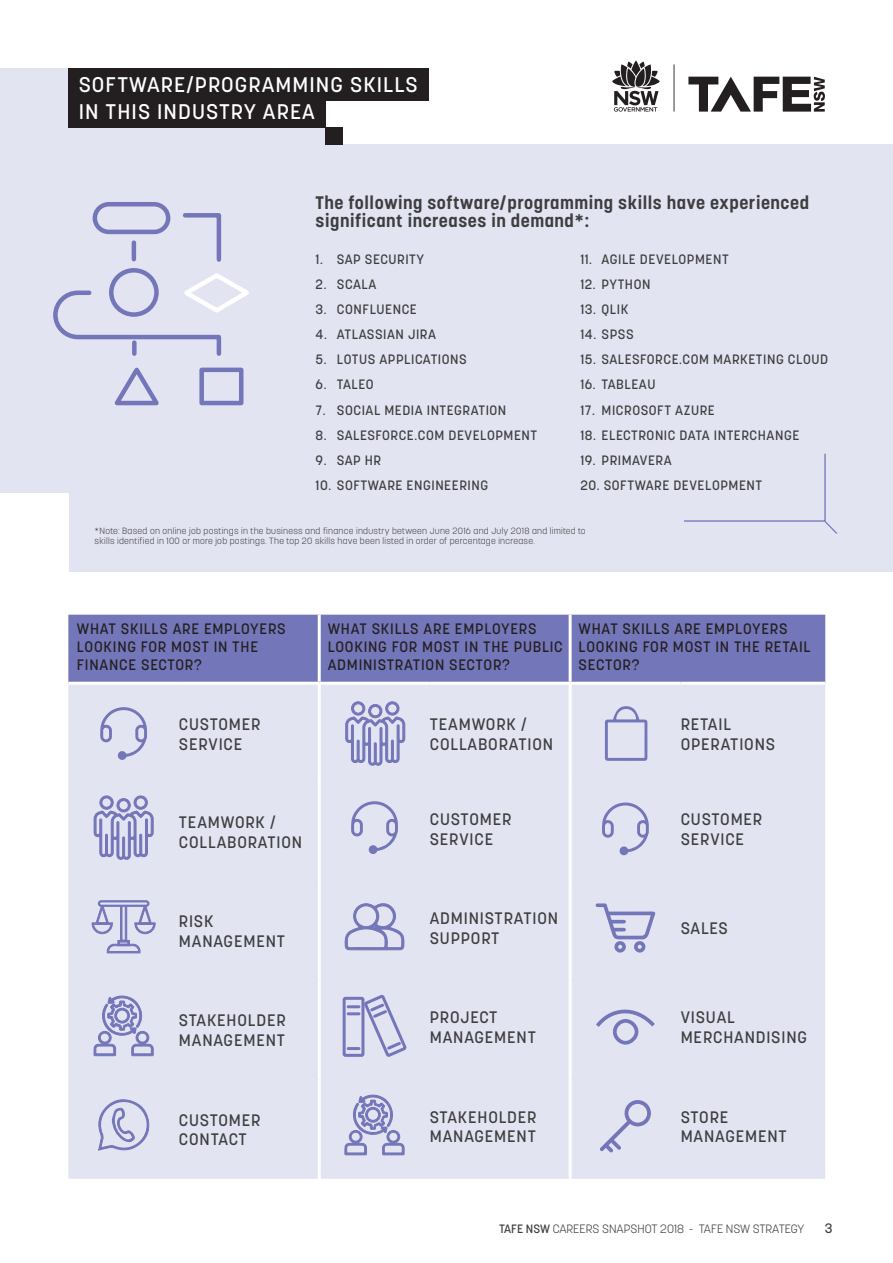
<style>
.page{position:relative;width:893px;height:1263px;background:#fff}
.page>*{position:absolute;margin:0;border:0;box-sizing:border-box;transform-origin:0 0}
.t1{font:500 21px "Korolev";letter-spacing:.05em;color:#fff}
.Figure_subhead{font:700 18px/18px "Korolev";letter-spacing:.03em;color:#3e3e3f}
.t2{font:500 16.5px/19.8px "Korolev";letter-spacing:.05em;color:#3e3e3f}
.t3{font:500 15px/18px "Korolev";letter-spacing:.05em;color:#231f20}
.Small_text{font:500 13.5px "Korolev";letter-spacing:.04em;color:#3e3e3f}
.List_text{font:500 13.5px "Korolev";letter-spacing:.04em;color:#3e3e3f}
.Figure_subhead-2{font:500 13.5px "Korolev";letter-spacing:.04em;color:#3e3e3f}
.t4{font:300 12px "Korolev";color:#3e3e3f}
.Small_text-2{font:300 9px/10.5px "Korolev";letter-spacing:.03em;color:#3e3e3f}
.s1{font-weight:500}
</style>
<div class="page">
<div style="left:0;top:145px;width:893px;height:427px;background:#e3e4f2"></div>
<div style="left:0;top:68px;width:326px;height:359px;background:#e3e4f2"></div>
<div style="left:0;top:494px;width:68px;height:82px;background:#fff"></div>
<svg style="left:684px;top:453px;width:154px;height:81px"></svg>
<svg style="left:688px;top:77px;width:137px;height:35px"></svg>
<hr style="left:674px;top:64px;width:1px;height:48px;background:#231f20">
<svg style="left:612px;top:61px;width:48px;height:51px"></svg>
<div style="left:68px;top:68px;width:360px;height:33px;background:#231f20"></div>
<div style="left:68px;top:95px;width:258px;height:33px;background:#231f20"></div>
<div style="left:68px;top:615px;width:757px;height:67px;background:#7376b8"></div>
<div style="left:68px;top:685px;width:757px;height:494px;background:#e3e4f2"></div>
<hr style="left:318px;top:615px;width:3px;height:67px;background:#fff">
<hr style="left:569px;top:615px;width:3px;height:67px;background:#fff">
<hr style="left:318px;top:685px;width:3px;height:97px;background:#fff">
<hr style="left:569px;top:685px;width:3px;height:97px;background:#fff">
<hr style="left:318px;top:782px;width:3px;height:99px;background:#fff">
<hr style="left:569px;top:782px;width:3px;height:99px;background:#fff">
<hr style="left:318px;top:881px;width:3px;height:99px;background:#fff">
<hr style="left:569px;top:881px;width:3px;height:99px;background:#fff">
<hr style="left:318px;top:980px;width:3px;height:100px;background:#fff">
<hr style="left:569px;top:980px;width:3px;height:100px;background:#fff">
<hr style="left:318px;top:1080px;width:3px;height:99px;background:#fff">
<hr style="left:569px;top:1080px;width:3px;height:99px;background:#fff">
<svg style="left:100px;top:707px;width:47px;height:53px"></svg>
<svg style="left:345px;top:701px;width:60px;height:65px"></svg>
<svg style="left:605px;top:706px;width:42px;height:55px"></svg>
<svg style="left:94px;top:795px;width:60px;height:65px"></svg>
<svg style="left:351px;top:801px;width:47px;height:53px"></svg>
<svg style="left:602px;top:802px;width:47px;height:53px"></svg>
<svg style="left:91px;top:901px;width:65px;height:53px"></svg>
<div style="left:99px;top:901px;width:49px;height:5px;background:#e3e4f2;border-radius:2px"></div>
<div style="left:98px;top:900px;width:51px;height:7px;border:2px solid #7376b8;border-radius:2px"></div>
<svg style="left:344px;top:900px;width:61px;height:50px"></svg>
<svg style="left:596px;top:903px;width:59px;height:49px"></svg>
<svg style="left:94px;top:995px;width:60px;height:74px"></svg>
<div style="left:343px;top:997px;width:21px;height:60px;border:3px solid #7376b8"></div>
<svg style="left:348px;top:992px;width:61px;height:67px"></svg>
<svg style="left:592px;top:1005px;width:67px;height:41px"></svg>
<svg style="left:96px;top:1098px;width:55px;height:53px"></svg>
<svg style="left:345px;top:1095px;width:59px;height:73px"></svg>
<svg style="left:600px;top:1099px;width:52px;height:54px"></svg>
<svg style="left:53px;top:202px;width:196px;height:204px"></svg>
<div style="left:326px;top:128px;width:17px;height:17px;background:#231f20"></div>
<h2 class="t1" style="left:79px;top:72px;width:341px">SOFTWARE/PROGRAMMING SKILLS</h2>
<h2 class="t1" style="left:79px;top:98px;width:238px">IN THIS INDUSTRY AREA</h2>
<h2 class="Figure_subhead" style="left:316px;top:194px;width:495px">The following software/programming skills have experienced significant increases in demand*:</h2>
<h2 class="Figure_subhead-2" style="left:316px;top:251px;width:110px">1. SAP SECURITY</h2>
<p class="Small_text" style="left:316px;top:276px;width:62px">2. SCALA</p>
<p class="Small_text" style="left:316px;top:301px;width:103px">3. CONFLUENCE</p>
<p class="Small_text" style="left:316px;top:326px;width:122px">4. ATLASSIAN JIRA</p>
<p class="Small_text" style="left:316px;top:351px;width:153px">5. LOTUS APPLICATIONS</p>
<p class="Small_text" style="left:316px;top:376px;width:59px">6. TALEO</p>
<p class="Small_text" style="left:316px;top:401px;width:192px">7. SOCIAL MEDIA INTEGRATION</p>
<p class="Small_text" style="left:316px;top:426px;width:223px">8. SALESFORCE.COM DEVELOPMENT</p>
<p class="Small_text" style="left:316px;top:451px;width:67px">9. SAP HR</p>
<p class="Small_text" style="left:316px;top:476px;width:174px">10. SOFTWARE ENGINEERING</p>
<p class="Small_text" style="left:580px;top:251px;width:150px">11. AGILE DEVELOPMENT</p>
<p class="Small_text" style="left:580px;top:276px;width:72px">12. PYTHON</p>
<p class="Small_text" style="left:580px;top:301px;width:50px">13. QLIK</p>
<p class="Small_text" style="left:580px;top:326px;width:55px">14. SPSS</p>
<p class="Small_text" style="left:580px;top:351px;width:249px">15. SALESFORCE.COM MARKETING CLOUD</p>
<p class="Small_text" style="left:580px;top:376px;width:77px">16. TABLEAU</p>
<p class="List_text" style="left:580px;top:401px;width:136px">17. MICROSOFT AZURE</p>
<p class="List_text" style="left:580px;top:426px;width:220px">18. ELECTRONIC DATA INTERCHANGE</p>
<p class="Small_text" style="left:580px;top:451px;width:93px">19. PRIMAVERA</p>
<p class="Small_text" style="left:580px;top:476px;width:183px">20. SOFTWARE DEVELOPMENT</p>
<p class="Small_text-2" style="left:95px;top:525px;width:493px">*Note: Based on online job postings in the business and finance industry between June 2016 and July 2018 and limited to skills identified in 100 or more job postings. The top 20 skills have been listed in order of percentage increase.</p>
<p class="t3" style="left:77px;top:620px;width:210px">WHAT SKILLS ARE EMPLOYERS<br>LOOKING FOR MOST IN THE<br>FINANCE SECTOR?</p>
<p class="t3" style="left:328px;top:620px;width:237px">WHAT SKILLS ARE EMPLOYERS<br>LOOKING FOR MOST IN THE PUBLIC<br>ADMINISTRATION SECTOR?</p>
<p class="t3" style="left:579px;top:620px;width:233px">WHAT SKILLS ARE EMPLOYERS<br>LOOKING FOR MOST IN THE RETAIL<br>SECTOR?</p>
<p class="t2" style="left:179px;top:714px;width:83px">CUSTOMER</p>
<p class="t2" style="left:179px;top:734px;width:65px">SERVICE</p>
<p class="t2" style="left:430px;top:714px;width:98px">TEAMWORK /</p>
<p class="t2" style="left:430px;top:734px;width:125px">COLLABORATION</p>
<p class="t2" style="left:681px;top:714px;width:96px">RETAIL<br>OPERATIONS</p>
<p class="t2" style="left:179px;top:812px;width:98px">TEAMWORK /</p>
<p class="t2" style="left:179px;top:832px;width:125px">COLLABORATION</p>
<p class="t2" style="left:430px;top:809px;width:83px">CUSTOMER</p>
<p class="t2" style="left:430px;top:829px;width:65px">SERVICE</p>
<p class="t2" style="left:681px;top:809px;width:83px">CUSTOMER<br>SERVICE</p>
<p class="t2" style="left:179px;top:911px;width:36px">RISK</p>
<p class="t2" style="left:179px;top:931px;width:108px">MANAGEMENT</p>
<p class="t2" style="left:430px;top:908px;width:130px">ADMINISTRATION</p>
<p class="t2" style="left:430px;top:928px;width:71px">SUPPORT</p>
<p class="t2" style="left:681px;top:918px;width:49px">SALES</p>
<p class="t2" style="left:179px;top:1011px;width:108px">STAKEHOLDER</p>
<p class="t2" style="left:179px;top:1030px;width:108px">MANAGEMENT</p>
<p class="t2" style="left:430px;top:1008px;width:69px">PROJECT</p>
<p class="t2" style="left:430px;top:1027px;width:108px">MANAGEMENT</p>
<p class="t2" style="left:681px;top:1008px;width:128px">VISUAL<br>MERCHANDISING</p>
<p class="t2" style="left:179px;top:1110px;width:83px">CUSTOMER</p>
<p class="t2" style="left:179px;top:1129px;width:69px">CONTACT</p>
<p class="t2" style="left:430px;top:1107px;width:108px">STAKEHOLDER</p>
<p class="t2" style="left:430px;top:1126px;width:108px">MANAGEMENT</p>
<p class="t2" style="left:681px;top:1107px;width:108px">STORE<br>MANAGEMENT</p>
<p class="t4" style="left:499px;top:1221px;width:307px"><span class="s1">TAFE NSW</span> CAREERS SNAPSHOT 2018 - TAFE NSW STRATEGY</p>
<p class="Small_text" style="left:825px;top:1219px;width:9px">3</p>
</div>
